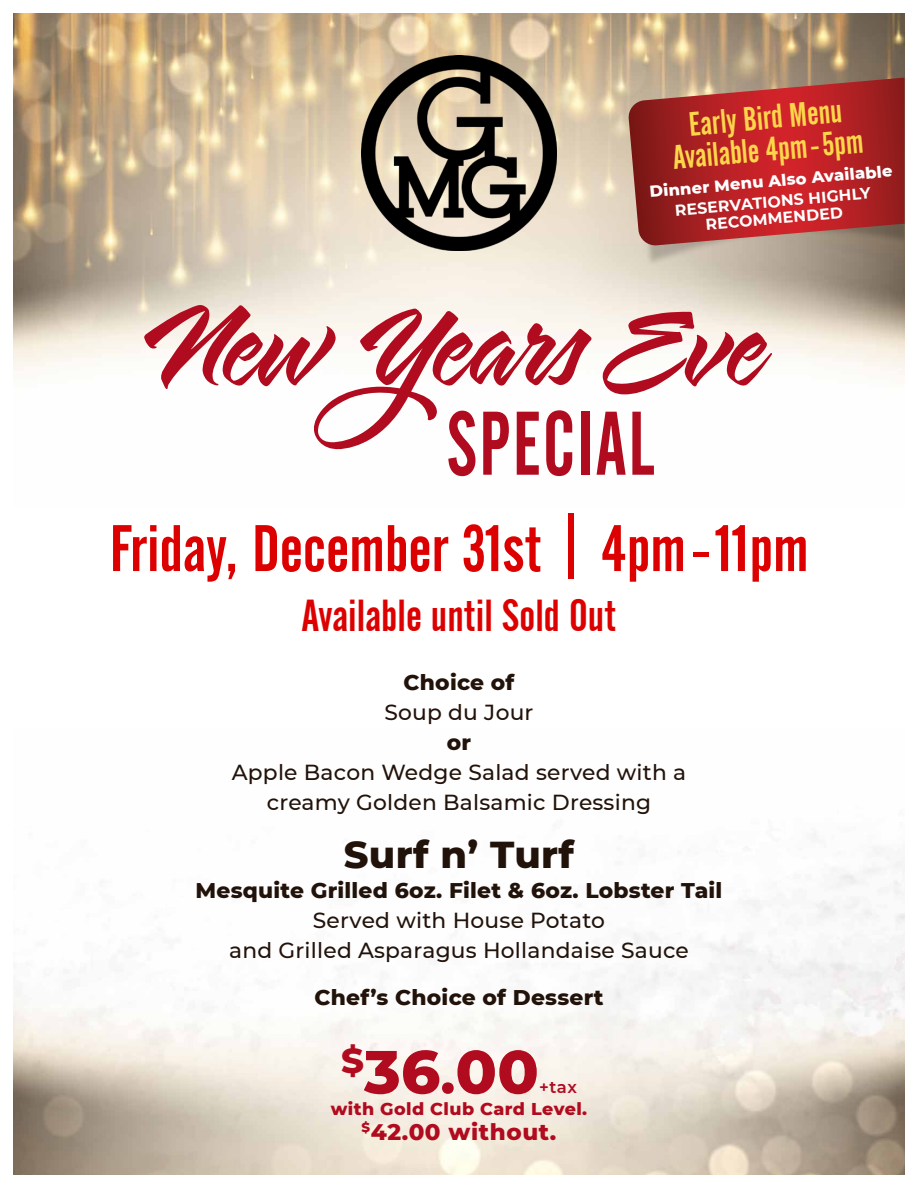
<style>
.page{position:relative;width:918px;height:1188px;background:#fff}
.page>*{position:absolute;margin:0;border:0;box-sizing:border-box;transform-origin:0 0}
.t1{font:140.25px "Sarah Script";letter-spacing:-.025em;color:#b00b1e}
.t2{font:89.25px "Alternate Gothic No 2 BT";letter-spacing:.025em;color:#b00b1e;scale:.87 1}
.t3{font:64.95px "Alternate Gothic No 2 BT";color:#dc0000}
.t4{font:800 60.6px "Montserrat";color:#b00b1e}
.t5{font:44.7px "Alternate Gothic No 2 BT";color:#dc0000}
.t6{font:800 38.25px "Montserrat";letter-spacing:.01em;color:#22130a}
.t7{font:33.75px "Alternate Gothic No 2 BT";color:#fdd64b;scale:.95 1}
.t8{font:800 22.95px "Montserrat";letter-spacing:.025em;color:#b00b1e}
.t9{font:500 21.75px "Montserrat";letter-spacing:.01em;color:#22130a}
.t10{font:800 21.75px "Montserrat";letter-spacing:.01em;color:#22130a}
.t11{font:800 17.55px "Montserrat";letter-spacing:.025em;color:#b00b1e}
.t12{font:600 16.65px "Montserrat";color:#b00b1e}
.t13{font:800 16.35px "Montserrat";color:#fff}
.t14{font:700 15.75px "Montserrat";color:#fff}
.s1{font-size:51.3px}
</style>
<div class="page">
<img style="left:14px;top:14px;width:890px;height:361px">
<img style="left:14px;top:833px;width:890px;height:342px">
<img style="left:362px;top:56px;width:194px;height:195px">
<img style="left:641px;top:246px;width:263px;height:32px">
<svg style="left:628px;top:78px;width:276px;height:168px;background:#af3332"></svg>
<p class="t7" style="left:687px;top:105px;width:163px;rotate:-5deg">Early Bird Menu</p>
<p class="t7" style="left:672px;top:139px;width:202px;rotate:-5deg">Available 4pm-5pm</p>
<p class="t13" style="left:649px;top:180px;width:245px;rotate:-5deg">Dinner Menu Also Available</p>
<p class="t14" style="left:674px;top:199px;width:198px;rotate:-5deg">RESERVATIONS HIGHLY</p>
<p class="t14" style="left:705px;top:213px;width:139px;rotate:-5deg">RECOMMENDED</p>
<p class="t1" style="left:147px;top:269px;width:626px">New Years Eve</p>
<p class="t2" style="left:447px;top:394px;width:240px">SPECIAL</p>
<p class="t3" style="left:109px;top:512px;width:701px">Friday, December 31st | 4pm-11pm</p>
<p class="t5" style="left:302px;top:590px;width:316px">Available until Sold Out</p>
<p class="t10" style="left:404px;top:667px;width:112px">Choice of</p>
<p class="t9" style="left:384px;top:697px;width:151px">Soup du Jour</p>
<p class="t10" style="left:447px;top:727px;width:26px">or</p>
<p class="t9" style="left:232px;top:757px;width:456px">Apple Bacon Wedge Salad served with a</p>
<p class="t9" style="left:267px;top:787px;width:386px">creamy Golden Balsamic Dressing</p>
<p class="t6" style="left:344px;top:826px;width:232px">Surf n’ Turf</p>
<p class="t10" style="left:196px;top:874px;width:528px">Mesquite Grilled 6oz. Filet &amp; 6oz. Lobster Tail</p>
<p class="t9" style="left:313px;top:905px;width:294px">Served with House Potato</p>
<p class="t9" style="left:229px;top:935px;width:461px">and Grilled Asparagus Hollandaise Sauce</p>
<p class="t10" style="left:314px;top:981px;width:291px">Chef’s Choice of Dessert</p>
<p class="t4" style="left:341px;top:1028px;width:199px"><sup>$</sup>36<span class="s1">.</span>00</p>
<p class="t12" style="left:539px;top:1076px;width:39px">+tax</p>
<p class="t11" style="left:331px;top:1096px;width:258px">with Gold Club Card Level.</p>
<p class="t8" style="left:362px;top:1115px;width:196px"><sup>$</sup>42.00 without.</p>
</div>
